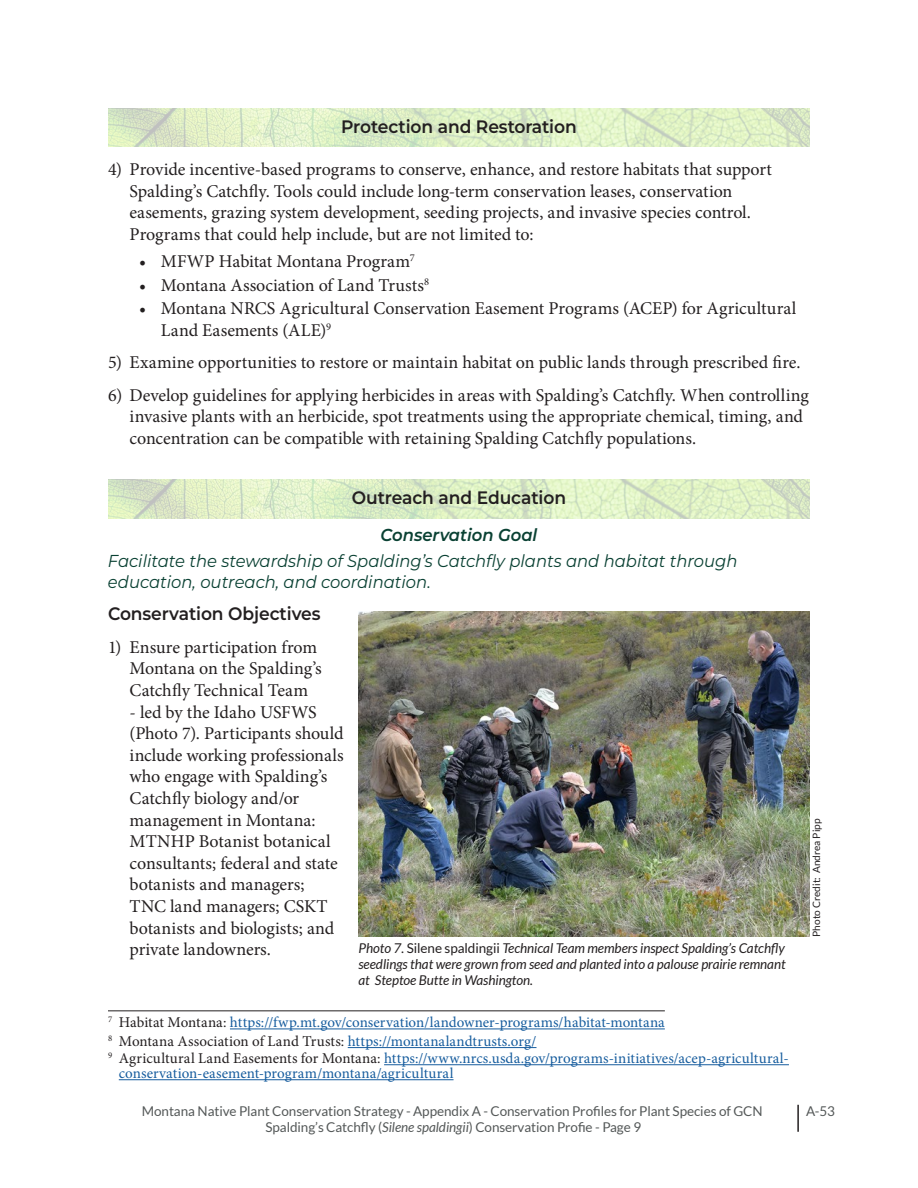
<style>
.page{position:relative;width:918px;height:1188px;background:#fff}
.page>*{position:absolute;margin:0;border:0;box-sizing:border-box;transform-origin:0 0}
.t1{font:18px/21.6px "Minion Pro";letter-spacing:-.005em;color:#231f20}
.t2{font:600 18px "Montserrat";letter-spacing:-.005em;color:#231f20;scale:.95 1}
.t3{font:italic 17.25px/20.7px "Montserrat";color:#0a4133;scale:.95 1}
.t4{font:italic 600 17.25px "Montserrat";color:#0a4133;scale:.95 1}
.t5{font:15px/18.6px "Minion Pro";letter-spacing:.005em;color:#175d9e}
.t6{font:italic 13.5px/16.2px "Lato";letter-spacing:-.005em;color:#231f20;text-align:justify}
.t7{font:13.5px "Lato";letter-spacing:-.005em;color:#545858}
.t8{font:10.2px "Lato";color:#231f20}
.s1{font-style:normal}
.s2{color:#231f20}
.s3{font-style:italic}
</style>
<div class="page">
<hr style="left:797px;top:1105px;width:2px;height:27px;background:#231f20">
<hr style="left:108px;top:1010px;width:557px;height:1px;background:#231f20">
<hr style="left:230px;top:1029px;width:435px;height:1px;background:#175d9e">
<hr style="left:348px;top:1047px;width:189px;height:1px;background:#175d9e">
<hr style="left:384px;top:1064px;width:405px;height:1px;background:#175d9e">
<hr style="left:119px;top:1079px;width:335px;height:1px;background:#175d9e">
<img style="left:108px;top:479px;width:702px;height:39px">
<img style="left:108px;top:108px;width:702px;height:39px">
<img style="left:358px;top:611px;width:452px;height:326px">
<p class="t2" style="left:341px;top:114px;width:250px">Protection and Restoration</p>
<p class="t1" style="left:130px;top:159px;width:644px;text-indent:-22px">4) Provide incentive-based programs to conserve, enhance, and restore habitats that support Spalding’s Catchfly. Tools could include long-term conservation leases, conservation easements, grazing system development, seeding projects, and invasive species control.<br>Programs that could help include, but are not limited to:</p>
<p class="t1" style="left:139px;top:250px;width:277px">• MFWP Habitat Montana Program<sup>7</sup></p>
<p class="t1" style="left:139px;top:274px;width:291px">• Montana Association of Land Trusts<sup>8</sup></p>
<p class="t1" style="left:161px;top:298px;width:637px;text-indent:-22px">• Montana NRCS Agricultural Conservation Easement Programs (ACEP) for Agricultural<br>Land Easements (ALE)<sup>9</sup></p>
<p class="t1" style="left:108px;top:352px;width:694px">5) Examine opportunities to restore or maintain habitat on public lands through prescribed fire.</p>
<p class="t1" style="left:130px;top:384px;width:681px;text-indent:-22px">6) Develop guidelines for applying herbicides in areas with Spalding’s Catchfly. When controlling invasive plants with an herbicide, spot treatments using the appropriate chemical, timing, and concentration can be compatible with retaining Spalding Catchfly populations.</p>
<p class="t2" style="left:352px;top:485px;width:227px">Outreach and Education</p>
<p class="t4" style="left:381px;top:523px;width:167px">Conservation Goal</p>
<p class="t3" style="left:108px;top:550px;width:664px">Facilitate the stewardship of Spalding’s Catchfly plants and habitat through education, outreach, and coordination.</p>
<p class="t2" style="left:108px;top:601px;width:225px">Conservation Objectives</p>
<p class="t1" style="left:130px;top:636px;width:194px;text-indent:-22px">1) Ensure participation from<br>Montana on the Spalding’s<br>Catchfly Technical Team</p>
<p class="t1" style="left:130px;top:701px;width:216px">- led by the Idaho USFWS (Photo 7). Participants should include working professionals who engage with Spalding’s<br>Catchfly biology and/or management in Montana:<br>MTNHP Botanist botanical consultants; federal and state botanists and managers;<br>TNC land managers; CSKT botanists and biologists; and private landowners.</p>
<p class="t6" style="left:358px;top:940px;width:429px">Photo 7. <span class="s1">Silene spaldingii</span> Technical Team members inspect Spalding’s Catchfly seedlings that were grown from seed and planted into a palouse prairie remnant at Steptoe Butte in Washington.</p>
<p class="t5" style="left:108px;top:1013px;width:558px"><sup>7</sup> <span class="s2">Habitat Montana:</span> https://fwp.mt.gov/conservation/landowner-programs/habitat-montana<br><sup>8</sup> <span class="s2">Montana Association of Land Trusts:</span> https://montanalandtrusts.org/</p>
<p class="t5" style="left:119px;top:1051px;width:672px;line-height:15px;text-indent:-11px"><sup>9</sup> <span class="s2">Agricultural Land Easements for Montana:</span> https://www.nrcs.usda.gov/programs-initiatives/acep-agricultural&shy;conservation-easement-program/montana/agricultural</p>
<p class="t8" style="left:811px;top:937px;width:120px;rotate:-90deg">Photo Credit: Andrea Pipp</p>
<p class="t7" style="left:142px;top:1103px;width:622px">Montana Native Plant Conservation Strategy - Appendix A - Conservation Profiles for Plant Species of GCN</p>
<p class="t7" style="left:806px;top:1103px;width:30px">A-53</p>
<p class="t7" style="left:265px;top:1120px;width:377px">Spalding’s Catchfly (<span class="s3">Silene spaldingii</span>) Conservation Profie - Page 9</p>
</div>
